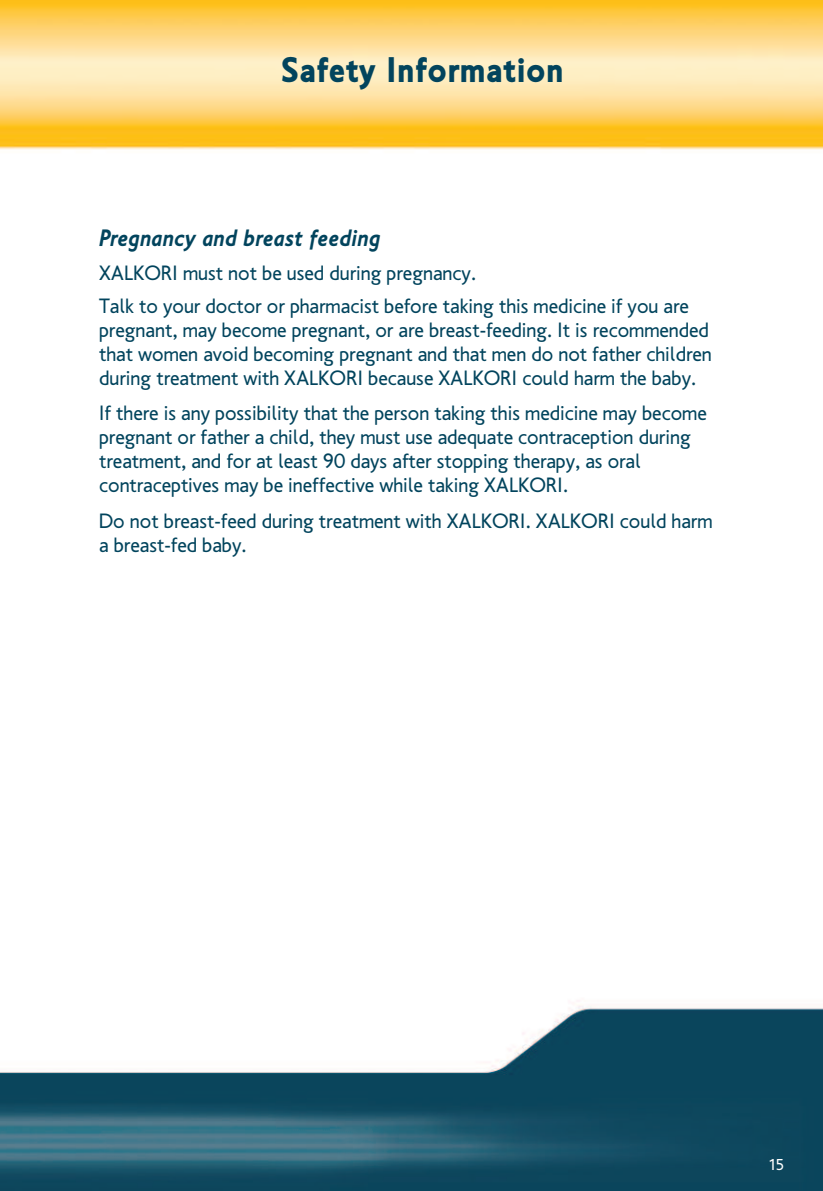
<style>
.page{position:relative;width:823px;height:1191px;background:#fff}
.page>*{position:absolute;margin:0;border:0;box-sizing:border-box;transform-origin:0 0}
.t1{font:900 36px "PF Transport";color:#02445d}
.t2{font:italic 700 24px "PF Transport";color:#02445d}
.t3{font:21px/24px "PF Transport";color:#02445d}
.t4{font:16px "PF Transport";color:#fff}
</style>
<div class="page">
<img style="left:0;top:0;width:822px;height:1191px">
<h1 class="t1" style="left:281px;top:49px;width:284px">Safety Information</h1>
<p class="t2" style="left:99px;top:224px;width:283px">Pregnancy and breast feeding</p>
<p class="t3" style="left:99px;top:256px;width:591px;line-height:33.4px">XALKORI must not be used during pregnancy.<br>Talk to your doctor or pharmacist before taking this medicine if you are</p>
<p class="t3" style="left:99px;top:318px;width:614px">pregnant, may become pregnant, or are breast-feeding. It is recommended that women avoid becoming pregnant and that men do not father children during treatment with XALKORI because XALKORI could harm the baby.</p>
<p class="t3" style="left:99px;top:401px;width:608px">If there is any possibility that the person taking this medicine may become pregnant or father a child, they must use adequate contraception during treatment, and for at least 90 days after stopping therapy, as oral contraceptives may be ineffective while taking XALKORI.</p>
<p class="t3" style="left:99px;top:508px;width:614px">Do not breast-feed during treatment with XALKORI. XALKORI could harm a breast-fed baby.</p>
<p class="t4" style="left:766px;top:1155px;width:19px">15</p>
</div>
